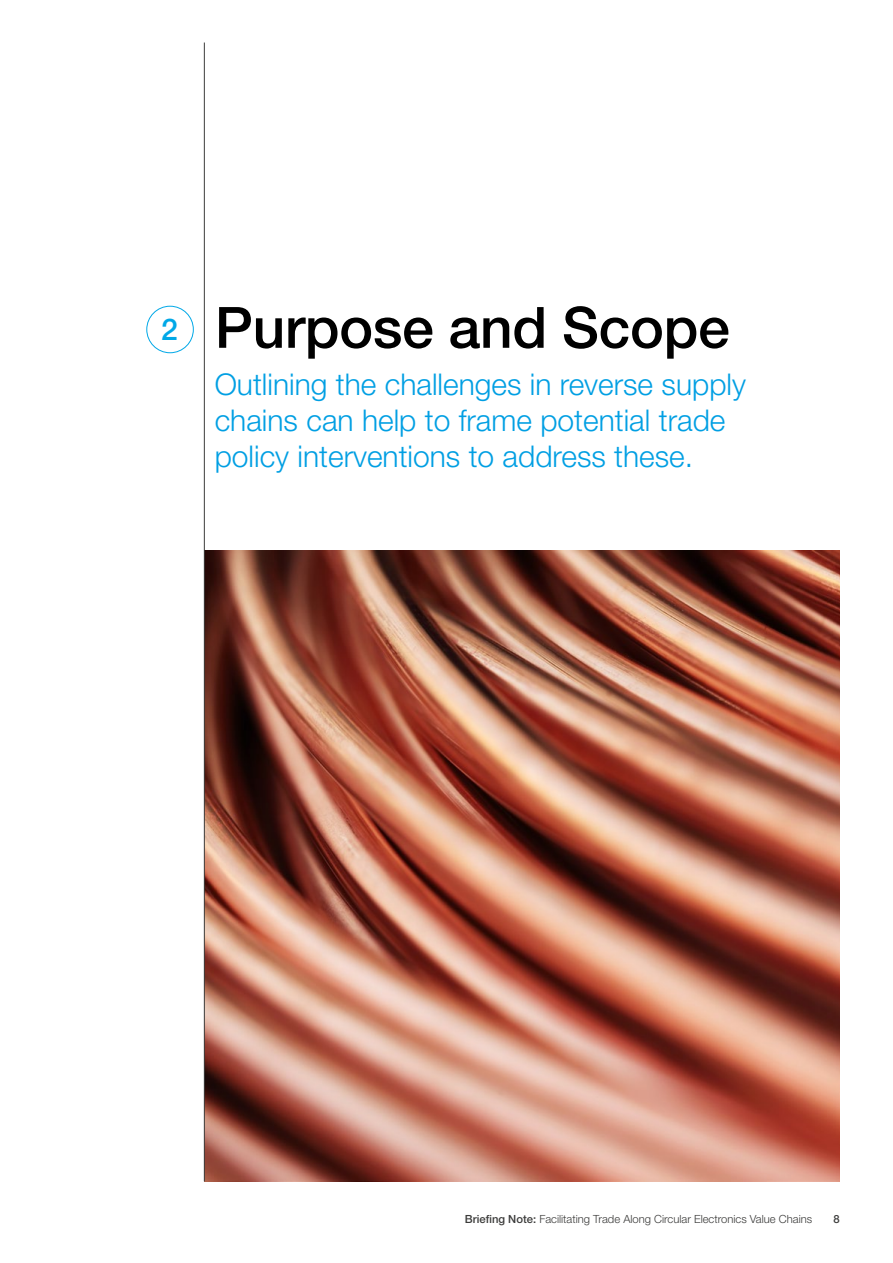
<style>
.page{position:relative;width:893px;height:1263px;background:#fff}
.page>*{position:absolute;margin:0;border:0;box-sizing:border-box;transform-origin:0 0}
.t1{font:500 57px "Helvetica Neue LT Pro";letter-spacing:-.005em;color:#000}
.Standfirst{font:300 30px/36px "Helvetica Neue LT Pro";color:#009fe3}
.t2{font:500 30px "Helvetica Neue LT Pro";color:#00a8e7}
.t3{font:300 11.25px "Helvetica Neue LT Pro";color:#3c3c3b}
.t4{font:500 11.25px "Helvetica Neue LT Pro";color:#3c3c3b}
.s1{font-weight:500}
</style>
<div class="page">
<img style="left:205px;top:550px;width:635px;height:631px">
<div style="left:147px;top:306px;width:47px;height:47px;border:1px solid #00a8e7;border-radius:50%"></div>
<hr style="left:204px;top:43px;width:1px;height:1138px;background:#3c3c3b">
<p class="t2" style="left:161px;top:311px;width:18px">2</p>
<p class="t1" style="left:215px;top:293px;width:516px">Purpose and Scope</p>
<p class="Standfirst" style="left:215px;top:365px;width:533px">Outlining the challenges in reverse supply chains can help to frame potential trade policy interventions to address these.</p>
<p class="t3" style="left:465px;top:1212px;width:349px"><span class="s1">Briefing Note:</span> Facilitating Trade Along Circular Electronics Value Chains</p>
<p class="t4" style="left:834px;top:1212px;width:8px">8</p>
</div>
